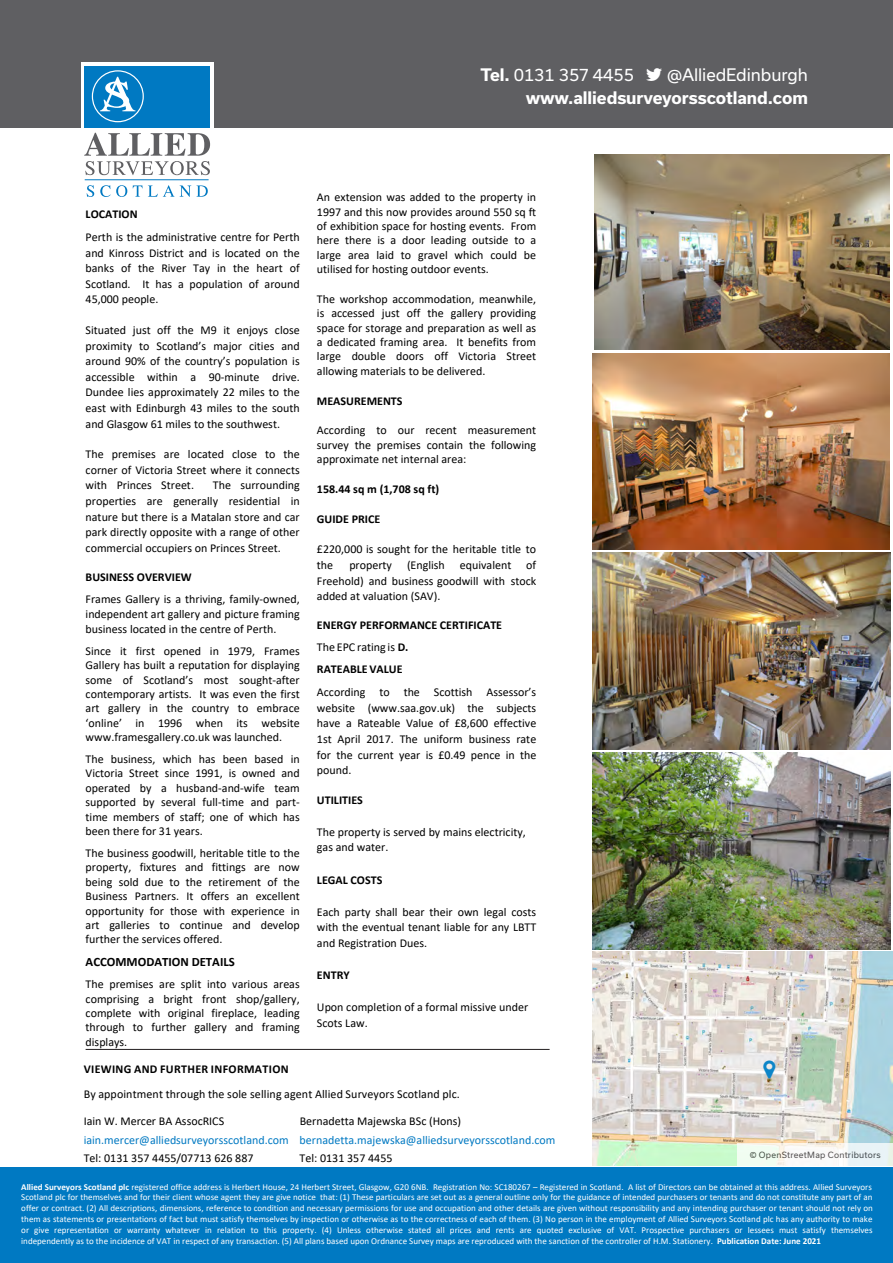
<style>
.page{position:relative;width:893px;height:1263px;background:#fff}
.page>*{position:absolute;margin:0;border:0;box-sizing:border-box;transform-origin:0 0}
.t1{font:16.5px "Usual";letter-spacing:-.005em;color:#fff}
.t2{font:700 16.5px "Usual";letter-spacing:-.005em;color:#fff}
.t3{font:700 12.75px "Calibri";color:#000}
.t4{font:12px/14.4px "Calibri";color:#000;text-align:justify}
.t5{font:12px/18.6px "Calibri";color:#0079c2}
.t6{font:700 12px/21.9px "Calibri";color:#000}
.t7{font:9px/10.8px "Calibri";color:#fff;text-align:justify}
.t8{font:8.25px "Usual";letter-spacing:.035em;color:#231f20}
.s1{font-weight:700}
.s2{font-weight:400}
.s3{color:#000}
</style>
<div class="page">
<img style="left:592px;top:951px;width:300px;height:214px">
<img style="left:594px;top:154px;width:295px;height:196px">
<div style="left:0;top:0;width:893px;height:127px;background:#5f5f62"></div>
<div style="left:0;top:1167px;width:893px;height:96px;background:#0079c2"></div>
<div style="left:81px;top:62px;width:133px;height:139px;background:#fff"></div>
<div style="left:84px;top:66px;width:126px;height:61px;background:#0079c2"></div>
<div style="left:92px;top:70px;width:52px;height:52px;border:1px solid #fff;border-radius:50%"></div>
<svg style="left:100px;top:77px;width:35px;height:34px"></svg>
<hr style="left:85px;top:179px;width:124px;height:1px;background:#0079c2">
<svg style="left:84px;top:133px;width:126px;height:42px"></svg>
<svg style="left:87px;top:185px;width:7px;height:12px"></svg>
<svg style="left:100px;top:185px;width:27px;height:12px"></svg>
<svg style="left:133px;top:185px;width:9px;height:12px"></svg>
<svg style="left:148px;top:185px;width:60px;height:12px"></svg>
<svg style="left:738px;top:1144px;width:155px;height:22px;fill:#f2f9f7"></svg>
<hr style="left:86px;top:1049px;width:464px;height:1px;background:#231f20">
<img style="left:593px;top:752px;width:298px;height:197px">
<img style="left:592px;top:354px;width:298px;height:196px">
<img style="left:593px;top:552px;width:297px;height:197px">
<svg style="left:763px;top:1060px;width:12px;height:18px"></svg>
<p class="t1" style="left:480px;top:66px;width:155px"><span class="s1">Tel.</span> 0131 357 4455</p>
<p class="t1" style="left:667px;top:66px;width:142px">@AlliedEdinburgh</p>
<p class="t2" style="left:526px;top:88px;width:284px">www.alliedsurveyorsscotland.com</p>
<p class="t4" style="left:86px;top:202px;width:216px;line-height:23.1px"><span class="s1">LOCATION<br></span>Perth is the administrative centre for Perth</p>
<p class="t4" style="left:86px;top:245px;width:216px;line-height:15.6px">and Kinross District and is located on the banks of the River Tay in the heart of Scotland. It has a population of around 45,000 people.</p>
<p class="t4" style="left:86px;top:322px;width:216px;line-height:15.6px">Situated just off the M9 it enjoys close proximity to Scotland’s major cities and around 90% of the country’s population is accessible within a 90-minute drive.<br>Dundee lies approximately 22 miles to the east with Edinburgh 43 miles to the south and Glasgow 61 miles to the southwest.</p>
<p class="t4" style="left:86px;top:446px;width:216px;line-height:15.6px">The premises are located close to the corner of Victoria Street where it connects with Princes Street.</p>
<p class="t4" style="left:86px;top:477px;width:216px;line-height:15.6px;text-indent:127px">The surrounding properties are generally residential in nature but there is a Matalan store and car park directly opposite with a range of other commercial occupiers on Princes Street.</p>
<p class="t4" style="left:86px;top:566px;width:216px;line-height:21.9px"><span class="s1">BUSINESS OVERVIEW<br></span>Frames Gallery is a thriving, family-owned,</p>
<p class="t4" style="left:86px;top:606px;width:216px">independent art gallery and picture framing business located in the centre of Perth.</p>
<p class="t4" style="left:86px;top:643px;width:216px">Since it first opened in 1979, Frames Gallery has built a reputation for displaying some of Scotland’s most sought-after contemporary artists. It was even the first art gallery in the country to embrace ‘online’ in 1996 when its website www.framesgallery.co.uk was launched.</p>
<p class="t4" style="left:86px;top:752px;width:216px">The business, which has been based in Victoria Street since 1991, is owned and operated by a husband-and-wife team supported by several full-time and part&shy;time members of staff; one of which has been there for 31 years.</p>
<p class="t4" style="left:86px;top:845px;width:216px">The business goodwill, heritable title to the property, fixtures and fittings are now being sold due to the retirement of the Business Partners. It offers an excellent opportunity for those with experience in art galleries to continue and develop further the services offered.</p>
<p class="t3" style="left:86px;top:953px;width:151px">ACCOMMODATION DETAILS</p>
<p class="t4" style="left:86px;top:976px;width:216px">The premises are split into various areas comprising a bright front shop/gallery, complete with original fireplace, leading through to further gallery and framing displays.</p>
<p class="t4" style="left:317px;top:190px;width:221px">An extension was added to the property in 1997 and this now provides around 550 sq ft of exhibition space for hosting events. From here there is a door leading outside to a large area laid to gravel which could be utilised for hosting outdoor events.</p>
<p class="t4" style="left:317px;top:291px;width:221px">The workshop accommodation, meanwhile, is accessed just off the gallery providing space for storage and preparation as well as a dedicated framing area. It benefits from large double doors off Victoria Street allowing materials to be delivered.</p>
<p class="t6" style="left:317px;top:389px;width:87px">MEASUREMENTS</p>
<p class="t4" style="left:317px;top:423px;width:221px">According to our recent measurement survey the premises contain the following approximate net internal area:</p>
<p class="t6" style="left:317px;top:478px;width:124px">158.44 sq m (1,708 sq ft)</p>
<p class="t6" style="left:317px;top:507px;width:65px">GUIDE PRICE</p>
<p class="t4" style="left:317px;top:541px;width:221px;line-height:15.6px">£220,000 is sought for the heritable title to the</p>
<p class="t4" style="left:317px;top:557px;width:221px;line-height:15.6px;text-indent:32px">property (English equivalent of Freehold) and business goodwill with stock added at valuation (SAV).</p>
<p class="t6" style="left:317px;top:614px;width:187px">ENERGY PERFORMANCE CERTIFICATE<br><span class="s2">The EPC rating is</span> D.<br>RATEABLE VALUE</p>
<p class="t4" style="left:317px;top:684px;width:221px;line-height:15.6px">According to the Scottish Assessor’s website (www.saa.gov.uk) the subjects have a Rateable Value of £8,600 effective 1st April 2017. The uniform business rate for the current year is £0.49 pence in the pound.</p>
<p class="t6" style="left:317px;top:788px;width:47px">UTILITIES</p>
<p class="t4" style="left:317px;top:824px;width:210px;line-height:15.6px">The property is served by mains electricity, gas and water.</p>
<p class="t6" style="left:317px;top:868px;width:67px">LEGAL COSTS</p>
<p class="t4" style="left:317px;top:904px;width:221px;line-height:15.6px">Each party shall bear their own legal costs with the eventual tenant liable for any LBTT and Registration Dues.</p>
<p class="t6" style="left:317px;top:964px;width:34px">ENTRY</p>
<p class="t4" style="left:317px;top:999px;width:213px;line-height:15.6px">Upon completion of a formal missive under<br>Scots Law.</p>
<p class="t4" style="left:84px;top:1056px;width:378px;line-height:24.9px"><span class="s1">VIEWING AND FURTHER INFORMATION<br></span>By appointment through the sole selling agent Allied Surveyors Scotland plc.</p>
<p class="t4" style="left:84px;top:1113px;width:142px">Iain W. Mercer BA AssocRICS</p>
<p class="t5" style="left:84px;top:1111px;width:473px;text-indent:216px"><span class="s3">Bernadetta Majewska BSc (Hons) </span>iain.mercer@alliedsurveyorsscotland.com bernadetta.majewska@alliedsurveyorsscotland.com<br><span class="s3">Tel: 0131 357 4455/07713 626 887</span></p>
<p class="t4" style="left:300px;top:1151px;width:94px">Tel: 0131 357 4455</p>
<p class="t8" style="left:750px;top:1150px;width:133px">© OpenStreetMap Contributors</p>
<p class="t7" style="left:21px;top:1181px;width:853px"><span class="s1">Allied Surveyors Scotland plc</span> registered office address is Herbert House, 24 Herbert Street, Glasgow, G20 6NB. Registration No: SC180267 – Registered in Scotland. A list of Directors can be obtained at this address. Allied Surveyors Scotland plc for themselves and for their client whose agent they are give notice that: (1) These particulars are set out as a general outline only for the guidance of intended purchasers or tenants and do not constitute any part of an offer or contract. (2) All descriptions, dimensions, reference to condition and necessary permissions for use and occupation and other details are given without responsibility and any intending purchaser or tenant should not rely on them as statements or presentations of fact but must satisfy themselves by inspection or otherwise as to the correctness of each of them. (3) No person in the employment of Allied Surveyors Scotland plc has any authority to make or give representation or warranty whatever in relation to this property. (4) Unless otherwise stated all prices and rents are quoted exclusive of VAT. Prospective purchasers or lessees must satisfy themselves independently as to the incidence of VAT in respect of any transaction. (5) All plans based upon Ordnance Survey maps are reproduced with the sanction of the controller of H.M. Stationery. <span class="s1">Publication Date: June 2021</span></p>
</div>
